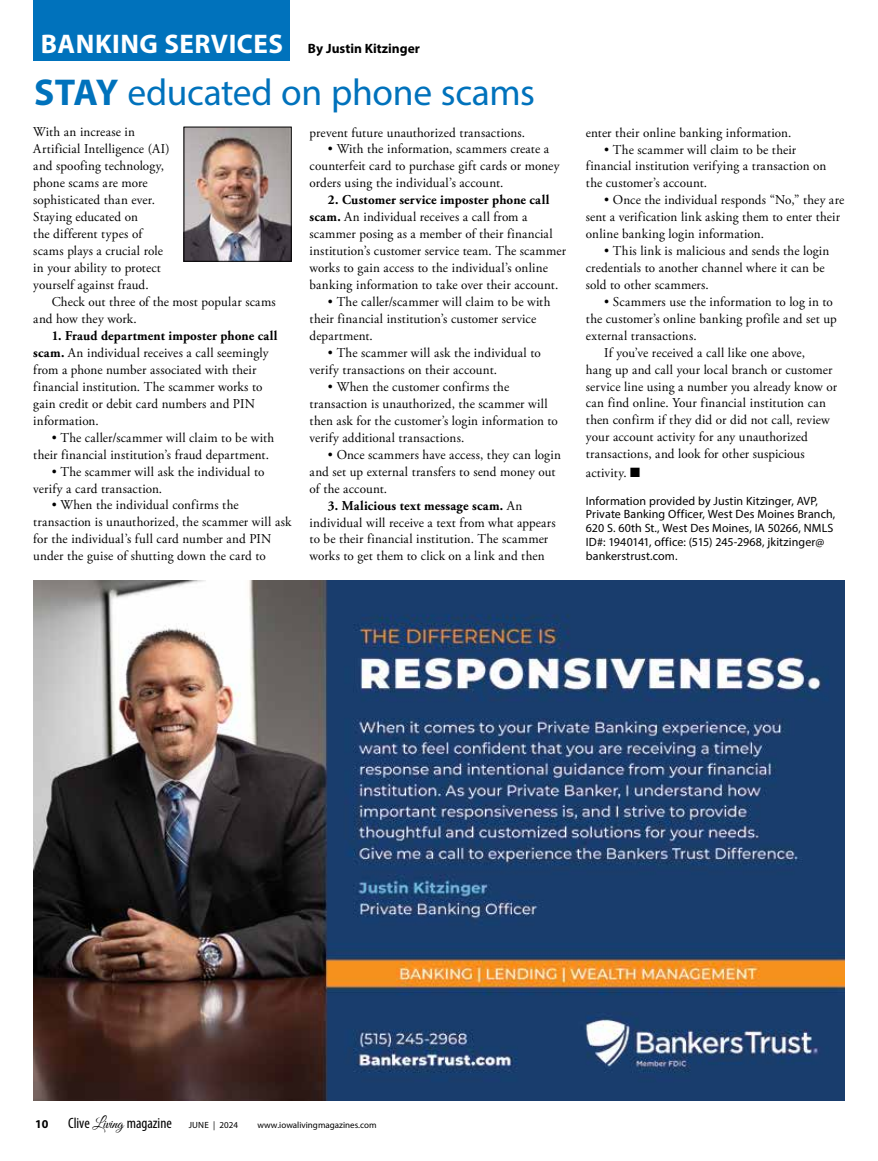
<style>
.page{position:relative;width:878px;height:1161px;background:#fff}
.page>*{position:absolute;margin:0;border:0;box-sizing:border-box;transform-origin:0 0}
.t1{font:37.5px "Myriad Pro";letter-spacing:-.01em;color:#0072bc}
.t2{font:700 27px "Myriad Pro";letter-spacing:.02em;color:#fff}
.t3{font:condensed 15px "Myriad Pro";color:#000}
.t4{font:13.5px/17px "Adobe Garamond Pro";letter-spacing:.015em;color:#000}
.t5{font:700 13.5px "Myriad Pro";color:#000}
.t6{font:12px/14px "Myriad Pro";letter-spacing:.01em;color:#000}
.t7{font:700 12px "Myriad Pro";color:#000}
.t8{font:9px "Myriad Pro";color:#000}
.s1{font-weight:700}
.s2{font-family:"Great Vibes";font-stretch:normal}
</style>
<div class="page">
<div style="left:34px;top:0;width:256px;height:60px;background:#0072bc"></div>
<img style="left:185px;top:129px;width:104px;height:131px">
<div style="left:183px;top:127px;width:108px;height:135px;border:1px solid #000"></div>
<img style="left:34px;top:580px;width:810px;height:521px">
<h2 class="t2" style="left:41px;top:27px;width:244px">BANKING SERVICES</h2>
<h1 class="t1" style="left:34px;top:69px;width:502px"><span class="s1">STAY</span> educated on phone scams</h1>
<p class="t5" style="left:308px;top:40px;width:114px">By Justin Kitzinger</p>
<p class="t4" style="left:33px;top:124px;width:138px">With an increase in<br>Artificial Intelligence (AI) and spoofing technology, phone scams are more sophisticated than ever.<br>Staying educated on<br>the different types of scams plays a crucial role in your ability to protect yourself against fraud.</p>
<p class="t4" style="left:33px;top:294px;width:244px;text-indent:18px">Check out three of the most popular scams and how they work.</p>
<p class="t4" style="left:33px;top:328px;width:246px;text-indent:18px"><span class="s1">1. Fraud department imposter phone call scam.</span> An individual receives a call seemingly from a phone number associated with their financial institution. The scammer works to gain credit or debit card numbers and PIN information.</p>
<p class="t4" style="left:33px;top:429px;width:242px;text-indent:18px">• The caller/scammer will claim to be with their financial institution’s fraud department.</p>
<p class="t4" style="left:33px;top:463px;width:233px;text-indent:18px">• The scammer will ask the individual to verify a card transaction.</p>
<p class="t4" style="left:33px;top:497px;width:259px;text-indent:18px">• When the individual confirms the transaction is unauthorized, the scammer will ask for the individual’s full card number and PIN under the guise of shutting down the card to</p>
<p class="t4" style="left:309px;top:124px;width:217px">prevent future unauthorized transactions.</p>
<p class="t4" style="left:309px;top:141px;width:251px;text-indent:18px">• With the information, scammers create a counterfeit card to purchase gift cards or money orders using the individual’s account.</p>
<p class="t4" style="left:309px;top:192px;width:258px;text-indent:18px"><span class="s1">2. Customer service imposter phone call scam.</span> An individual receives a call from a scammer posing as a member of their financial institution’s customer service team. The scammer works to gain access to the individual’s online banking information to take over their account.</p>
<p class="t4" style="left:309px;top:294px;width:242px;text-indent:18px">• The caller/scammer will claim to be with their financial institution’s customer service department.</p>
<p class="t4" style="left:309px;top:345px;width:233px;text-indent:18px">• The scammer will ask the individual to verify transactions on their account.</p>
<p class="t4" style="left:309px;top:379px;width:250px;text-indent:18px">• When the customer confirms the transaction is unauthorized, the scammer will then ask for the customer’s login information to verify additional transactions.</p>
<p class="t4" style="left:309px;top:446px;width:253px;text-indent:18px">• Once scammers have access, they can login and set up external transfers to send money out of the account.</p>
<p class="t4" style="left:309px;top:497px;width:247px;text-indent:18px"><span class="s1">3. Malicious text message scam.</span> An individual will receive a text from what appears to be their financial institution. The scammer works to get them to click on a link and then</p>
<p class="t4" style="left:586px;top:124px;width:207px">enter their online banking information.</p>
<p class="t4" style="left:586px;top:141px;width:242px;text-indent:18px">• The scammer will claim to be their financial institution verifying a transaction on the customer’s account.</p>
<p class="t4" style="left:586px;top:192px;width:260px;text-indent:18px">• Once the individual responds “No,” they are sent a verification link asking them to enter their online banking login information.</p>
<p class="t4" style="left:586px;top:243px;width:245px;text-indent:18px">• This link is malicious and sends the login credentials to another channel where it can be sold to other scammers.</p>
<p class="t4" style="left:604px;top:294px;width:230px">• Scammers use the information to log in to</p>
<p class="t4" style="left:586px;top:311px;width:252px">the customer’s online banking profile and set up</p>
<p class="t4" style="left:586px;top:327px;width:112px">external transactions.</p>
<p class="t4" style="left:604px;top:344px;width:202px">If you’ve received a call like one above,</p>
<p class="t4" style="left:586px;top:361px;width:248px">hang up and call your local branch or customer</p>
<p class="t4" style="left:586px;top:378px;width:253px">service line using a number you already know or</p>
<p class="t4" style="left:586px;top:395px;width:241px">can find online. Your financial institution can</p>
<p class="t4" style="left:586px;top:412px;width:245px">then confirm if they did or did not call, review</p>
<p class="t4" style="left:586px;top:429px;width:223px">your account activity for any unauthorized</p>
<p class="t4" style="left:586px;top:446px;width:220px">transactions, and look for other suspicious</p>
<p class="t4" style="left:586px;top:464px;width:56px">activity. ■</p>
<p class="t6" style="left:586px;top:493px;width:251px">Information provided by Justin Kitzinger, AVP, Private Banking Officer, West Des Moines Branch, 620 S. 60th St., West Des Moines, IA 50266, NMLS ID#: 1940141, office: (515) 245-2968, jkitzinger@ bankerstrust.com.</p>
<p class="t7" style="left:35px;top:1116px;width:15px">10</p>
<p class="t3" style="left:68px;top:1114px;width:105px">Clive <span class="s2">Living</span> magazine</p>
<p class="t8" style="left:189px;top:1119px;width:51px">JUNE | 2024</p>
<p class="t8" style="left:257px;top:1119px;width:121px">www.iowalivingmagazines.com</p>
</div>
